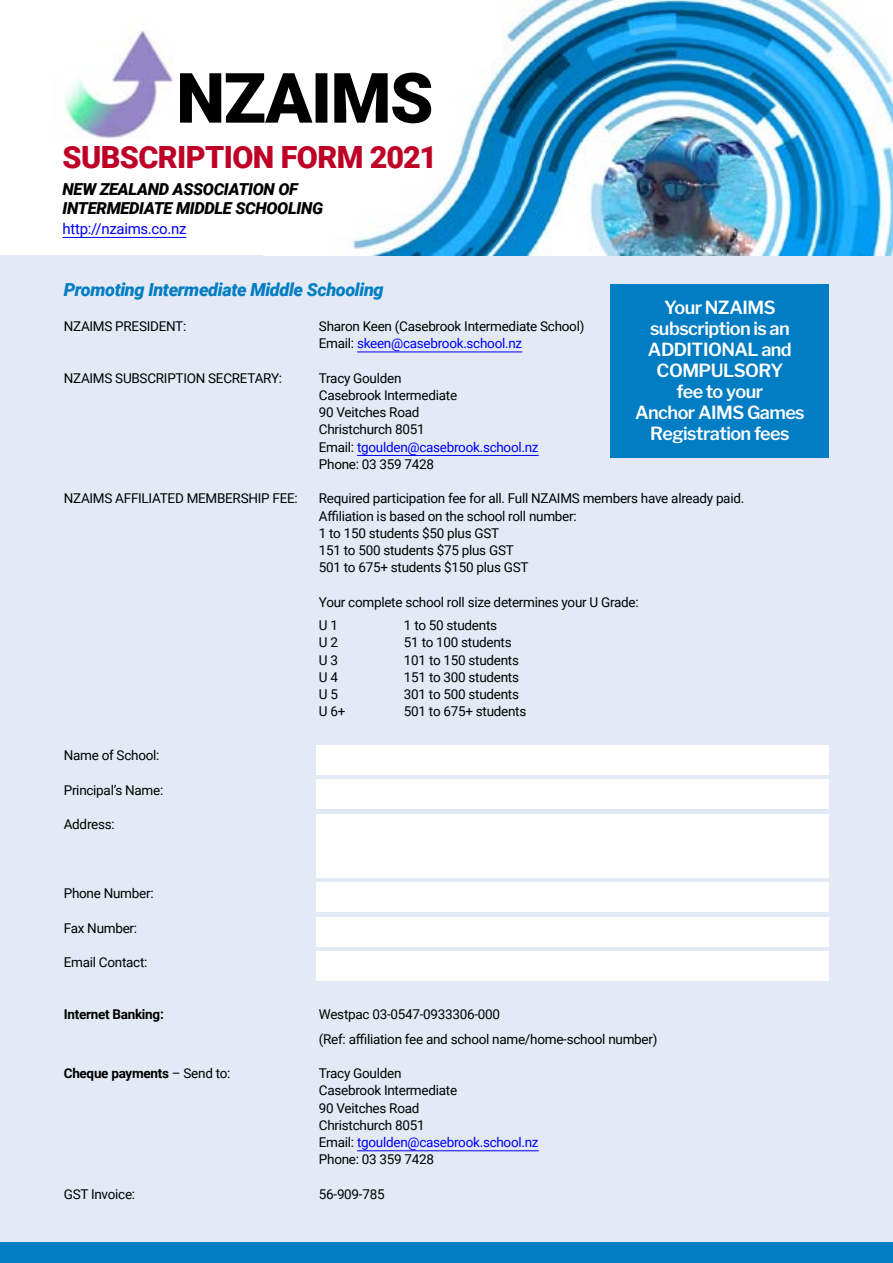
<style>
.page{position:relative;width:893px;height:1263px;background:#fff}
.page>*{position:absolute;margin:0;border:0;box-sizing:border-box;transform-origin:0 0}
.Code_-_NON-bullets{font:900 30.6px "Roboto";letter-spacing:-.02em;color:#be0027}
.Sub_heads__black{font:600 18px/21px "Libre Franklin";letter-spacing:-.03em;color:#fff;text-align:center}
.Code_-_NON-bullets-2{font:italic 900 18px "Roboto";letter-spacing:-.02em;color:#017dc3}
.Code_-_NON-bullets-3{font:italic 900 16.5px/19.5px "Roboto";letter-spacing:-.02em;color:#000}
.Code_-_NON-bullets-4{font:15px "Roboto";letter-spacing:-.02em;color:#00f}
.Code_-_NON-bullets-5{font:13.5px/17.2px "Roboto";letter-spacing:-.02em;color:#000}
.Code_-_NON-bullets-6{font:13.5px "Roboto";letter-spacing:-.02em;color:#00f}
.Code_-_NON-bullets-7{font:700 13.5px "Roboto";letter-spacing:-.02em;color:#000}
.s1{color:#000}
.s2{font-weight:400}
</style>
<div class="page">
<div style="left:0;top:256px;width:893px;height:1007px;background:#e3eaf5"></div>
<div style="left:316px;top:745px;width:513px;height:30px;background:#fff"></div>
<div style="left:316px;top:779px;width:513px;height:30px;background:#fff"></div>
<div style="left:316px;top:814px;width:513px;height:41px;background:#fff"></div>
<div style="left:316px;top:848px;width:513px;height:30px;background:#fff"></div>
<div style="left:316px;top:882px;width:513px;height:30px;background:#fff"></div>
<div style="left:316px;top:917px;width:513px;height:30px;background:#fff"></div>
<div style="left:316px;top:951px;width:513px;height:30px;background:#fff"></div>
<img style="left:351px;top:0;width:542px;height:256px">
<img style="left:64px;top:30px;width:109px;height:109px">
<hr style="left:63px;top:237px;width:123px;height:1px;background:#00f">
<svg style="left:180px;top:73px;width:251px;height:50px"></svg>
<div style="left:611px;top:284px;width:218px;height:174px;background:#017dc3"></div>
<hr style="left:357px;top:352px;width:165px;height:1px;background:#00f">
<hr style="left:357px;top:455px;width:182px;height:1px;background:#00f">
<hr style="left:357px;top:1150px;width:182px;height:1px;background:#00f">
<div style="left:0;top:1243px;width:893px;height:20px;background:#017dc3"></div>
<p class="Code_-_NON-bullets" style="left:63px;top:135px;width:376px">SUBSCRIPTION FORM 2021</p>
<p class="Code_-_NON-bullets-3" style="left:63px;top:178px;width:262px">NEW ZEALAND ASSOCIATION OF<br>INTERMEDIATE MIDDLE SCHOOLING</p>
<p class="Code_-_NON-bullets-4" style="left:63px;top:218px;width:125px">http://nzaims.co.nz</p>
<p class="Code_-_NON-bullets-2" style="left:64px;top:277px;width:321px">Promoting Intermediate Middle Schooling</p>
<p class="Code_-_NON-bullets-5" style="left:319px;top:317px;width:267px">Sharon Keen (Casebrook Intermediate School(</p>
<p class="Sub_heads__black" style="left:635px;top:297px;width:171px">Your NZAIMS subscription is an<br>ADDITIONAL and<br>COMPULSORY<br>fee to your<br>Anchor AIMS Games<br>Registration fees</p>
<p class="Code_-_NON-bullets-5" style="left:64px;top:317px;width:124px">NZAIMS PRESIDENT:</p>
<p class="Code_-_NON-bullets-6" style="left:319px;top:334px;width:205px"><span class="s1">Email:</span> skeen@casebrook.school.nz</p>
<p class="Code_-_NON-bullets-5" style="left:319px;top:369px;width:84px">Tracy Goulden</p>
<p class="Code_-_NON-bullets-5" style="left:64px;top:369px;width:220px">NZAIMS SUBSCRIPTION SECRETARY:</p>
<p class="Code_-_NON-bullets-5" style="left:319px;top:386px;width:140px">Casebrook Intermediate</p>
<p class="Code_-_NON-bullets-5" style="left:319px;top:403px;width:102px">90 Veitches Road</p>
<p class="Code_-_NON-bullets-5" style="left:319px;top:420px;width:107px">Christchurch 8051</p>
<p class="Code_-_NON-bullets-6" style="left:319px;top:437px;width:221px"><span class="s1">Email:</span> tgoulden@casebrook.school.nz</p>
<p class="Code_-_NON-bullets-5" style="left:319px;top:455px;width:117px">Phone: 03 359 7428</p>
<p class="Code_-_NON-bullets-5" style="left:319px;top:489px;width:427px">Required participation fee for all. Full NZAIMS members have already paid.</p>
<p class="Code_-_NON-bullets-5" style="left:64px;top:489px;width:235px">NZAIMS AFFILIATED MEMBERSHIP FEE:</p>
<p class="Code_-_NON-bullets-5" style="left:319px;top:507px;width:259px">Affiliation is based on the school roll number: to1 150 students $50 plus GST</p>
<p class="Code_-_NON-bullets-5" style="left:319px;top:541px;width:196px">151 to 500 students $75 plus GST</p>
<p class="Code_-_NON-bullets-5" style="left:319px;top:558px;width:211px">501 to 675+ students $150 plus GST</p>
<p class="Code_-_NON-bullets-5" style="left:319px;top:593px;width:321px">Your complete school roll size determines your U Grade:</p>
<p class="Code_-_NON-bullets-5" style="left:404px;top:616px;width:95px">to1 50 students</p>
<p class="Code_-_NON-bullets-5" style="left:319px;top:616px;width:21px">U1</p>
<p class="Code_-_NON-bullets-5" style="left:64px;top:746px;width:97px">Name of School:</p>
<p class="Code_-_NON-bullets-5" style="left:64px;top:780px;width:101px">Principals’ Name:</p>
<p class="Code_-_NON-bullets-5" style="left:64px;top:815px;width:52px">Address:</p>
<p class="Code_-_NON-bullets-5" style="left:64px;top:884px;width:91px">Phone Number:</p>
<p class="Code_-_NON-bullets-5" style="left:64px;top:918px;width:75px">Fax Number:</p>
<p class="Code_-_NON-bullets-5" style="left:64px;top:953px;width:85px">Email Contact:</p>
<p class="Code_-_NON-bullets-7" style="left:64px;top:1004px;width:102px">Internet Banking:</p>
<p class="Code_-_NON-bullets-7" style="left:64px;top:1064px;width:168px">Cheque payments <span class="s2">– Send to:</span></p>
<p class="Code_-_NON-bullets-5" style="left:64px;top:1185px;width:73px">GST Invoice:</p>
<p class="Code_-_NON-bullets-5" style="left:319px;top:633px;width:21px">U2</p>
<p class="Code_-_NON-bullets-5" style="left:404px;top:633px;width:109px">51 to 100 students</p>
<p class="Code_-_NON-bullets-5" style="left:319px;top:651px;width:21px">U3</p>
<p class="Code_-_NON-bullets-5" style="left:404px;top:651px;width:117px">101 to 150 students</p>
<p class="Code_-_NON-bullets-5" style="left:319px;top:668px;width:21px">U4</p>
<p class="Code_-_NON-bullets-5" style="left:404px;top:668px;width:117px">151 to 300 students</p>
<p class="Code_-_NON-bullets-5" style="left:319px;top:685px;width:21px">U5</p>
<p class="Code_-_NON-bullets-5" style="left:404px;top:685px;width:117px">301 to 500 students</p>
<p class="Code_-_NON-bullets-5" style="left:319px;top:702px;width:28px">U6+</p>
<p class="Code_-_NON-bullets-5" style="left:404px;top:702px;width:124px">501 to 675+ students</p>
<p class="Code_-_NON-bullets-5" style="left:319px;top:1005px;width:183px">Westpac 03-0547-0933306-000</p>
<p class="Code_-_NON-bullets-5" style="left:319px;top:1029px;width:340px">(Ref: affiliation fee and school name/home-school number(</p>
<p class="Code_-_NON-bullets-5" style="left:319px;top:1064px;width:84px">Tracy Goulden</p>
<p class="Code_-_NON-bullets-5" style="left:319px;top:1081px;width:140px">Casebrook Intermediate</p>
<p class="Code_-_NON-bullets-5" style="left:319px;top:1098px;width:102px">90 Veitches Road</p>
<p class="Code_-_NON-bullets-5" style="left:319px;top:1116px;width:107px">Christchurch 8051</p>
<p class="Code_-_NON-bullets-6" style="left:319px;top:1133px;width:221px"><span class="s1">Email:</span> tgoulden@casebrook.school.nz</p>
<p class="Code_-_NON-bullets-5" style="left:319px;top:1150px;width:117px">Phone: 03 359 7428</p>
<p class="Code_-_NON-bullets-5" style="left:319px;top:1185px;width:67px">56-909-785</p>
</div>
